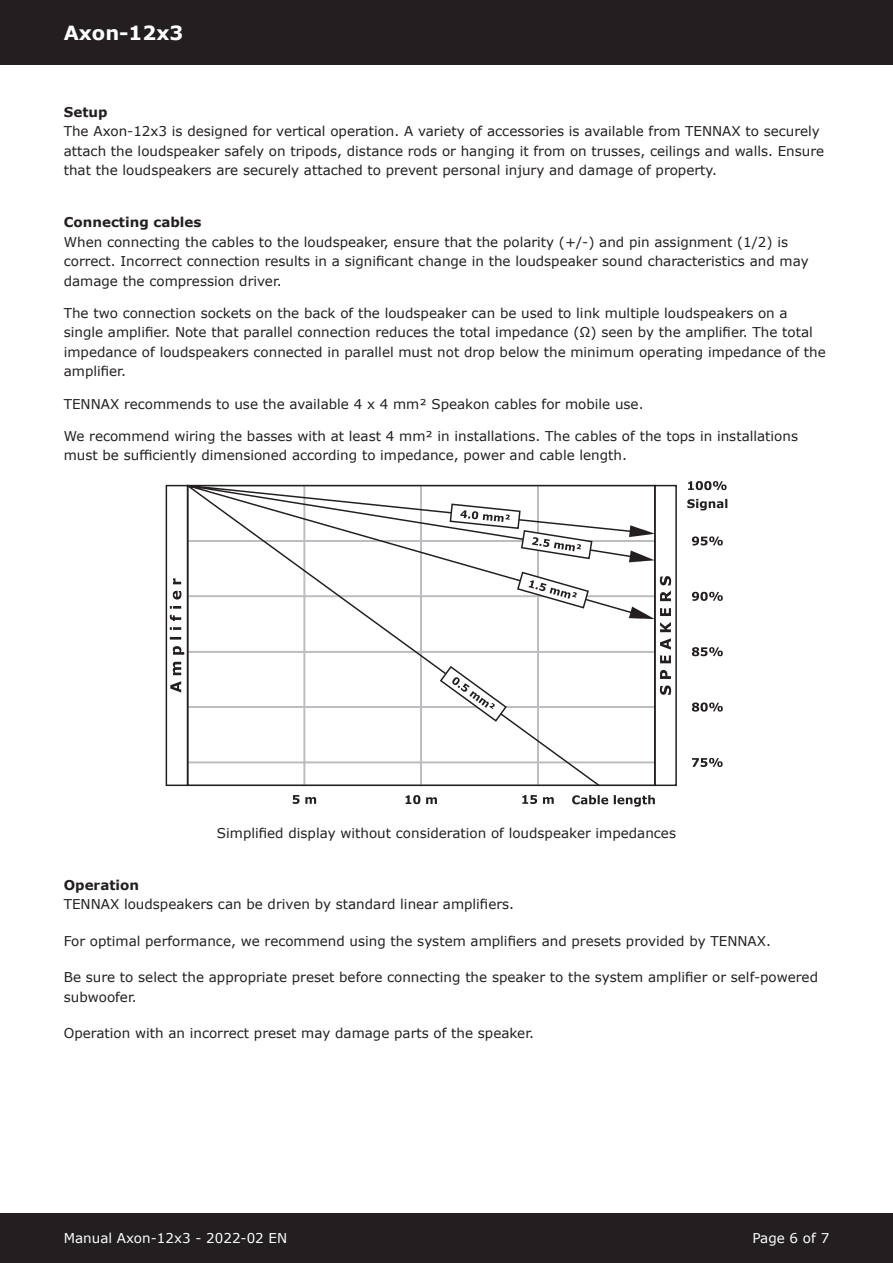
<style>
.page{position:relative;width:893px;height:1263px;background:#fff}
.page>*{position:absolute;margin:0;border:0;box-sizing:border-box;transform-origin:0 0}
.t1{font:700 19.5px "Verdana";color:#fff}
.t2{font:13.5px/19.5px "Verdana";color:#231f20}
.t3{font:13.5px "Verdana";color:#fff}
.t4{font:700 13.5px "Verdana";color:#231f20}
</style>
<div class="page">
<div style="left:0;top:0;width:893px;height:64px;background:#231f20"></div>
<div style="left:0;top:1212px;width:893px;height:51px;background:#231f20"></div>
<svg style="left:692px;top:536px;width:31px;height:9px"></svg>
<svg style="left:692px;top:592px;width:31px;height:9px"></svg>
<svg style="left:692px;top:647px;width:31px;height:9px"></svg>
<svg style="left:692px;top:702px;width:31px;height:10px"></svg>
<svg style="left:692px;top:758px;width:31px;height:9px"></svg>
<svg style="left:293px;top:795px;width:23px;height:9px"></svg>
<svg style="left:572px;top:795px;width:83px;height:12px"></svg>
<svg style="left:406px;top:795px;width:31px;height:9px"></svg>
<svg style="left:522px;top:795px;width:32px;height:9px"></svg>
<svg style="left:688px;top:481px;width:39px;height:9px"></svg>
<svg style="left:687px;top:499px;width:40px;height:11px"></svg>
<svg style="left:165px;top:484px;width:512px;height:303px"></svg>
<svg style="left:629px;top:525px;width:25px;height:12px"></svg>
<svg style="left:170px;top:578px;width:14px;height:114px"></svg>
<svg style="left:449px;top:503px;width:144px;height:57px"></svg>
<svg style="left:439px;top:665px;width:69px;height:58px"></svg>
<svg style="left:516px;top:571px;width:74px;height:38px"></svg>
<svg style="left:629px;top:550px;width:25px;height:12px"></svg>
<svg style="left:629px;top:576px;width:42px;height:119px"></svg>
<div style="left:187px;top:485px;width:469px;height:301px;border:1px solid #231f20"></div>
<h1 class="t1" style="left:64px;top:20px;width:121px">Axon-12x3</h1>
<p class="t4" style="left:64px;top:102px;width:45px">Setup</p>
<p class="t2" style="left:64px;top:121px;width:762px">The Axon-12x3 is designed for vertical operation. A variety of accessories is available from TENNAX to securely attach the loudspeaker safely on tripods, distance rods or hanging it from on trusses, ceilings and walls. Ensure that the loudspeakers are securely attached to prevent personal injury and damage of property.</p>
<p class="t4" style="left:64px;top:213px;width:139px">Connecting cables</p>
<p class="t2" style="left:64px;top:232px;width:746px">When connecting the cables to the loudspeaker, ensure that the polarity (+/-) and pin assignment (1/2) is correct. Incorrect connection results in a significant change in the loudspeaker sound characteristics and may damage the compression driver.</p>
<p class="t2" style="left:64px;top:303px;width:764px">The two connection sockets on the back of the loudspeaker can be used to link multiple loudspeakers on a single amplifier. Note that parallel connection reduces the total impedance (Ω) seen by the amplifier. The total impedance of loudspeakers connected in parallel must not drop below the minimum operating impedance of the amplifier.</p>
<p class="t2" style="left:64px;top:394px;width:581px">TENNAX recommends to use the available 4 x 4 mm² Speakon cables for mobile use.</p>
<p class="t2" style="left:64px;top:426px;width:736px">We recommend wiring the basses with at least 4 mm² in installations. The cables of the tops in installations must be sufficiently dimensioned according to impedance, power and cable length.</p>
<p class="t2" style="left:217px;top:823px;width:461px">Simplified display without consideration of loudspeaker impedances</p>
<p class="t4" style="left:64px;top:875px;width:77px">Operation</p>
<p class="t2" style="left:64px;top:894px;width:452px">TENNAX loudspeakers can be driven by standard linear amplifiers.</p>
<p class="t2" style="left:64px;top:931px;width:709px">For optimal performance, we recommend using the system amplifiers and presets provided by TENNAX.</p>
<p class="t2" style="left:64px;top:967px;width:756px">Be sure to select the appropriate preset before connecting the speaker to the system amplifier or self-powered subwoofer.</p>
<p class="t2" style="left:64px;top:1023px;width:472px">Operation with an incorrect preset may damage parts of the speaker.</p>
<p class="t3" style="left:64px;top:1228px;width:225px">Manual Axon-12x3 - 2022-02 EN</p>
<p class="t3" style="left:752px;top:1228px;width:78px">Page 6 of 7</p>
</div>
